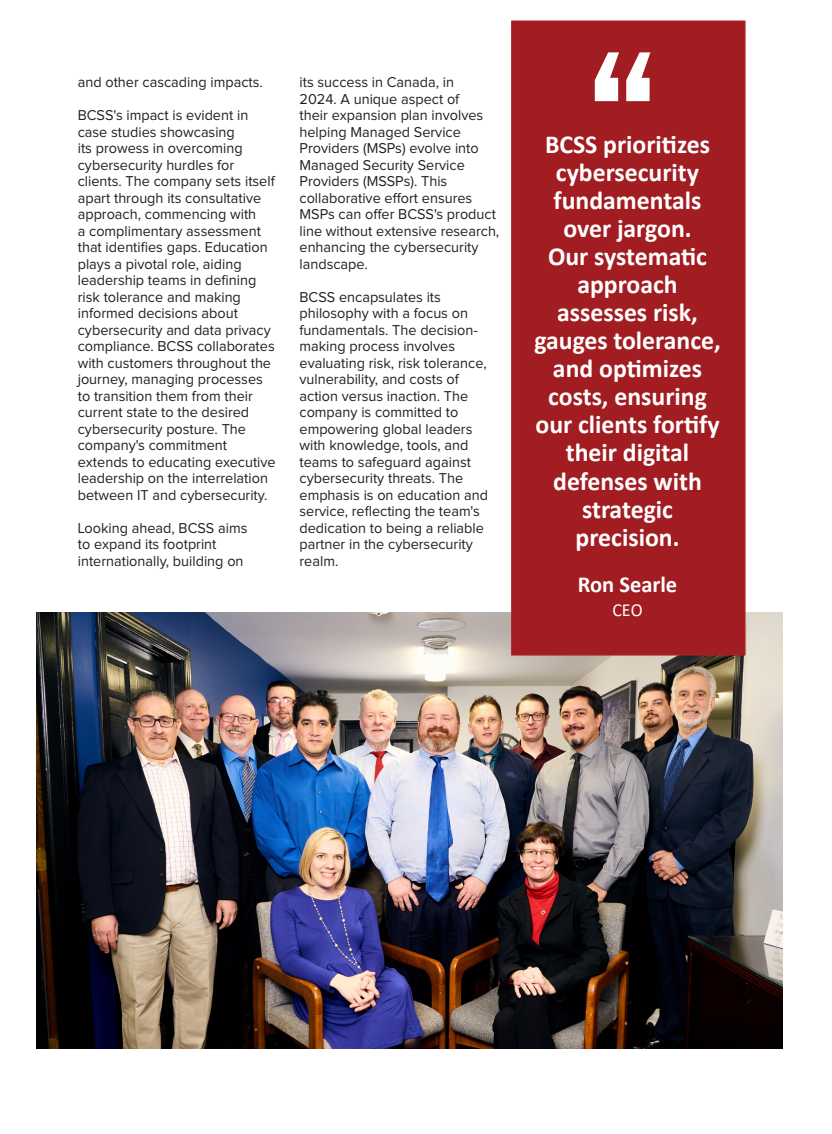
<style>
.page{position:relative;width:832px;height:1134px;background:#fff}
.page>*{position:absolute;margin:0;border:0;box-sizing:border-box;transform-origin:0 0}
.t1{font:700 212.1px "Bebas Neue Pro";color:#fff}
.t2{font:700 25.95px/28px "Calibri";color:#fff;text-align:center}
.t3{font:700 22.95px "Calibri";color:#fff}
.t4{font:18.3px "Calibri";color:#fff}
.t5{font:14.85px/16.5px "Proxima Nova";color:#231f20}
</style>
<div class="page">
<img style="left:36px;top:612px;width:746px;height:437px">
<div style="left:511px;top:21px;width:234px;height:635px;background:#a11d22;border:2px solid #ad1e25"></div>
<p class="t5" style="left:78px;top:75px;width:186px">and other cascading impacts.</p>
<p class="t5" style="left:78px;top:108px;width:199px">BCSS's impact is evident in case studies showcasing<br>its prowess in overcoming cybersecurity hurdles for clients. The company sets itself apart through its consultative approach, commencing with<br>a complimentary assessment that identifies gaps. Education plays a pivotal role, aiding leadership teams in defining risk tolerance and making informed decisions about cybersecurity and data privacy compliance. BCSS collaborates with customers throughout the journey, managing processes to transition them from their current state to the desired cybersecurity posture. The company's commitment extends to educating executive leadership on the interrelation between IT and cybersecurity.</p>
<p class="t5" style="left:78px;top:520px;width:171px">Looking ahead, BCSS aims to expand its footprint internationally, building on</p>
<p class="t5" style="left:299px;top:75px;width:201px">its success in Canada, in<br>2024. A unique aspect of<br>their expansion plan involves helping Managed Service<br>Providers (MSPs) evolve into<br>Managed Security Service<br>Providers (MSSPs). This collaborative effort ensures<br>MSPs can offer BCSS's product line without extensive research, enhancing the cybersecurity landscape.</p>
<p class="t5" style="left:299px;top:289px;width:190px">BCSS encapsulates its philosophy with a focus on fundamentals. The decision&shy;making process involves evaluating risk, risk tolerance, vulnerability, and costs of action versus inaction. The company is committed to empowering global leaders with knowledge, tools, and teams to safeguard against cybersecurity threats. The emphasis is on education and service, reflecting the team's dedication to being a reliable partner in the cybersecurity realm.</p>
<p class="t1" style="left:585px;top:6px;width:75px">“</p>
<p class="t2" style="left:534px;top:130px;width:188px">BCSS prioritizes cybersecurity fundamentals over jargon.<br>Our systematic approach assesses risk, gauges tolerance, and optimizes costs, ensuring our clients fortify their digital defenses with</p>
<p class="t2" style="left:575px;top:495px;width:105px;text-align:left">strategic precision.</p>
<p class="t3" style="left:578px;top:568px;width:101px">Ron Searle</p>
<p class="t4" style="left:612px;top:597px;width:32px">CEO</p>
</div>
